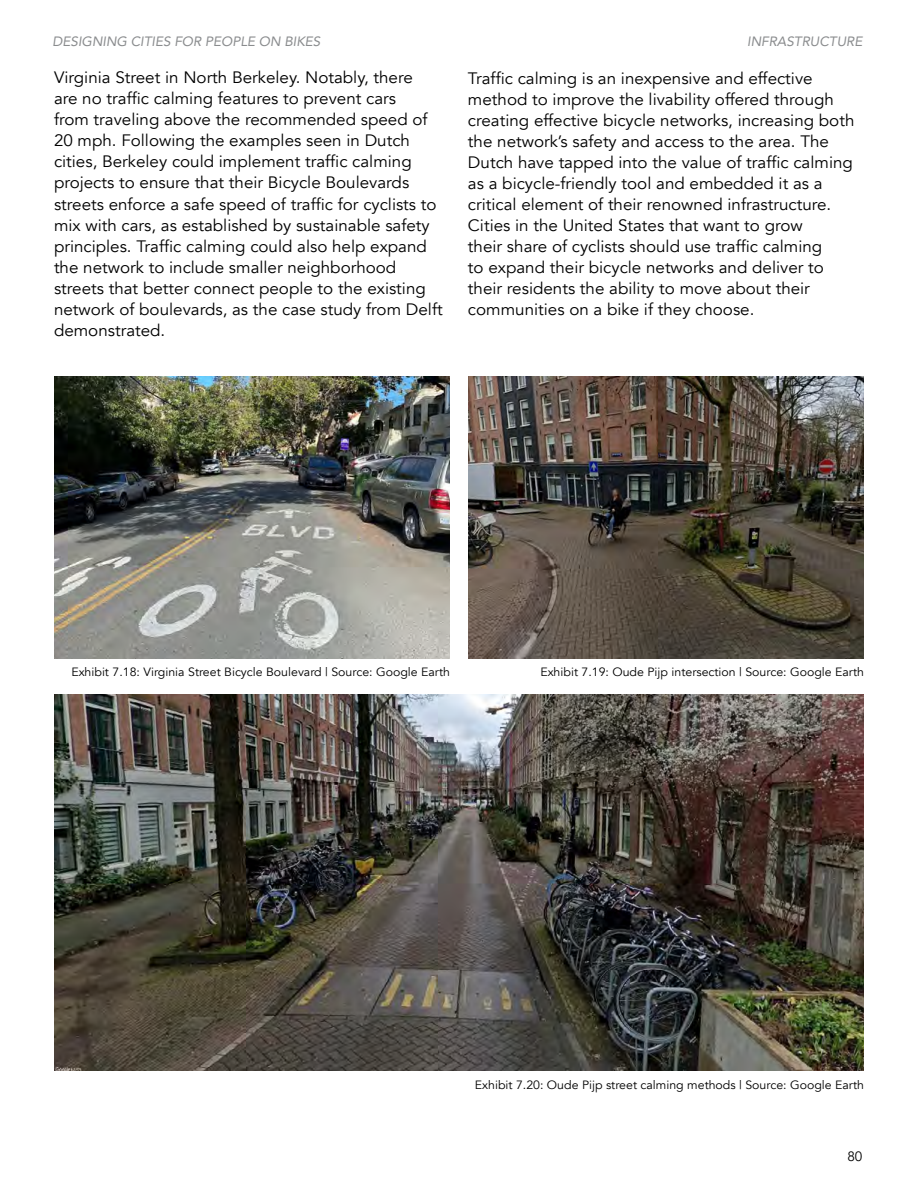
<style>
.page{position:relative;width:918px;height:1188px;background:#fff}
.page>*{position:absolute;margin:0;border:0;box-sizing:border-box;transform-origin:0 0}
.t1{font:16.5px/21px "Avenir";color:#000}
.t2{font:italic 13.5px "Avenir";color:#8a8c8e}
.t3{font:13.5px "Avenir";color:#000}
.t4{font:12px "Avenir";color:#000}
</style>
<div class="page">
<img style="left:54px;top:694px;width:810px;height:377px">
<img style="left:54px;top:377px;width:396px;height:282px">
<img style="left:468px;top:377px;width:396px;height:282px">
<p class="t2" style="left:52px;top:33px;width:269px">DESIGNING CITIES FOR PEOPLE ON BIKES</p>
<p class="t2" style="left:747px;top:33px;width:117px">INFRASTRUCTURE</p>
<p class="t1" style="left:54px;top:68px;width:390px">Virginia Street in North Berkeley. Notably, there<br>are no traffic calming features to prevent cars<br>from traveling above the recommended speed of 20 mph. Following the examples seen in Dutch cities, Berkeley could implement traffic calming projects to ensure that their Bicycle Boulevards streets enforce a safe speed of traffic for cyclists to mix with cars, as established by sustainable safety principles. Traffic calming could also help expand the network to include smaller neighborhood streets that better connect people to the existing network of boulevards, as the case study from Delft demonstrated.</p>
<p class="t1" style="left:468px;top:68px;width:388px">Traffic calming is an inexpensive and effective method to improve the livability offered through creating effective bicycle networks, increasing both the network’s safety and access to the area. The Dutch have tapped into the value of traffic calming as a bicycle-friendly tool and embedded it as a critical element of their renowned infrastructure.<br>Cities in the United States that want to grow<br>their share of cyclists should use traffic calming<br>to expand their bicycle networks and deliver to their residents the ability to move about their communities on a bike if they choose.</p>
<p class="t4" style="left:71px;top:664px;width:380px">Exhibit 7.18: Virginia Street Bicycle Boulevard | Source: Google Earth</p>
<p class="t4" style="left:540px;top:664px;width:325px">Exhibit 7.19: Oude Pijp intersection | Source: Google Earth</p>
<p class="t4" style="left:475px;top:1078px;width:391px">Exhibit 7.20: Oude Pijp street calming methods | Source: Google Earth</p>
<p class="t3" style="left:847px;top:1148px;width:17px">80</p>
</div>
